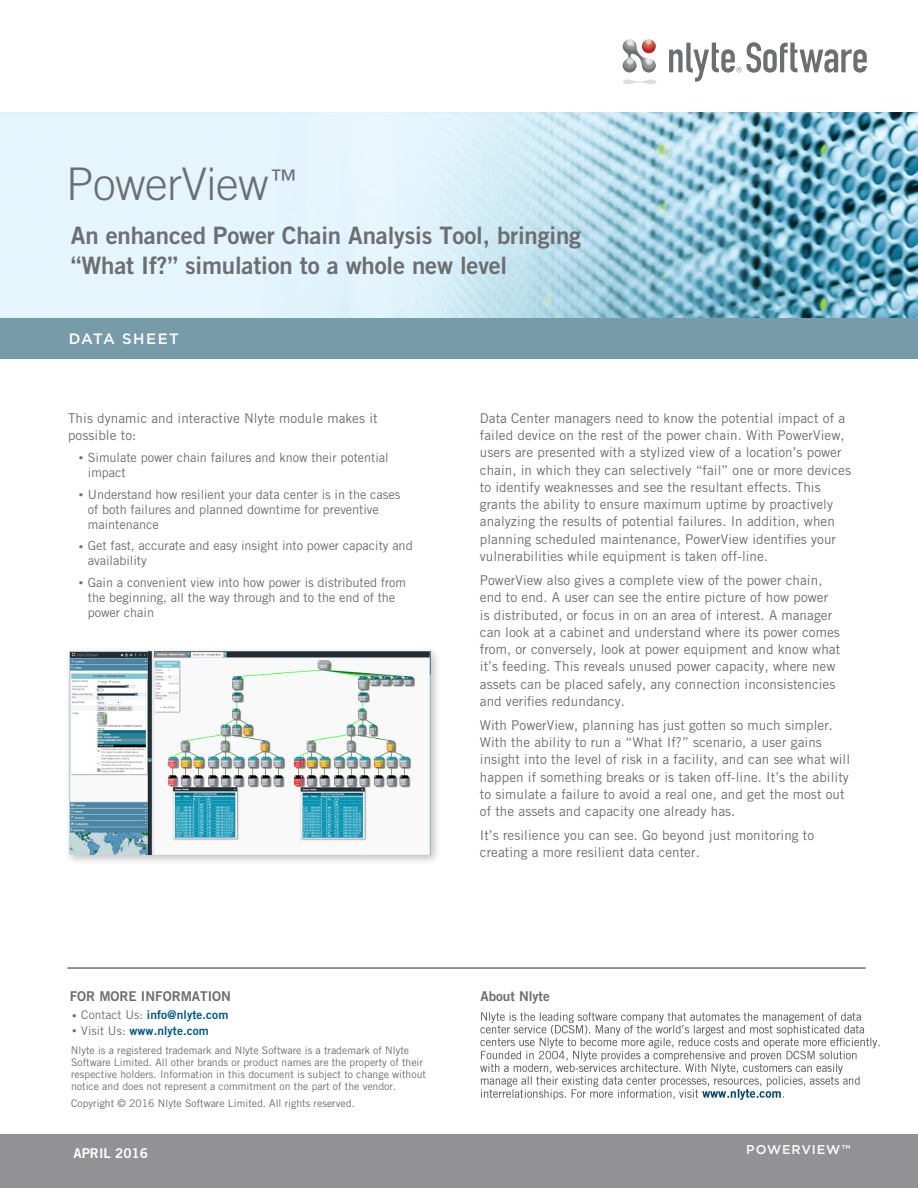
<style>
.page{position:relative;width:918px;height:1188px;background:#fff}
.page>*{position:absolute;margin:0;border:0;box-sizing:border-box;transform-origin:0 0}
.t1{font:300 45px "Trade Gothic";letter-spacing:-.005em;color:#6d6e71}
.t2{font:27px "Trade Gothic";color:#6d6e71}
.t3{font:24px/30px "Trade Gothic Bold Two";letter-spacing:-.005em;color:#6d6e71}
.t4{font:500 15px "Gotham";letter-spacing:.1em;color:#fff}
.t5{font:13.5px/17.2px "Trade Gothic";letter-spacing:.005em;color:#6d6e71}
.t6{font:13.5px "Trade Gothic Bold Two";color:#6d6e71}
.t7{font:13.5px "Trade Gothic Bold Two";color:#fff}
.t8{font:12.75px/15px "Trade Gothic";letter-spacing:-.005em;color:#6d6e71}
.t9{font:500 12.75px "Gotham";letter-spacing:.07em;color:#fff}
.t10{font:12px "Trade Gothic Bold Two";letter-spacing:.005em;color:#00598a}
.t11{font:10.5px/12px "Trade Gothic";color:#6d6e71}
.s1{font-size:9px}
.s2{font-family:"Trade Gothic";font-size:9px;color:#6d6e71}
.s3{font-family:"Trade Gothic";color:#6d6e71}
</style>
<div class="page">
<img style="left:0;top:112px;width:918px;height:206px">
<div style="left:0;top:318px;width:918px;height:40px;background:#779ba9"></div>
<div style="left:0;top:1134px;width:918px;height:54px;background:#929294"></div>
<svg style="left:623px;top:39px;width:33px;height:34px"></svg>
<svg style="left:623px;top:79px;width:33px;height:5px"></svg>
<svg style="left:669px;top:42px;width:198px;height:40px"></svg>
<img style="left:480px;top:1012px;width:400px;height:88px">
<hr style="left:68px;top:967px;width:798px;height:2px;background:#6d6e71">
<div style="left:64px;top:646px;width:378px;height:220px;background:#000;opacity:.25"></div>
<img style="left:69px;top:651px;width:362px;height:204px">
<h1 class="t1" style="left:66px;top:158px;width:204px">PowerView</h1>
<h2 class="t2" style="left:271px;top:163px;width:28px">™</h2>
<h3 class="t3" style="left:71px;top:220px;width:512px">An enhanced Power Chain Analysis Tool, bringing “What If?” simulation to a whole new level</h3>
<p class="t4" style="left:69px;top:329px;width:112px">DATA SHEET</p>
<p class="t5" style="left:68px;top:409px;width:311px">This dynamic and interactive Nlyte module makes it possible to:</p>
<p class="t8" style="left:88px;top:450px;width:302px;text-indent:-9px"><span class="s1">•</span> Simulate power chain failures and know their potential impact</p>
<p class="t8" style="left:88px;top:487px;width:314px;text-indent:-9px"><span class="s1">•</span> Understand how resilient your data center is in the cases of both failures and planned downtime for preventive maintenance</p>
<p class="t8" style="left:88px;top:538px;width:326px;text-indent:-9px"><span class="s1">•</span> Get fast, accurate and easy insight into power capacity and availability</p>
<p class="t8" style="left:88px;top:575px;width:320px;text-indent:-9px"><span class="s1">•</span> Gain a convenient view into how power is distributed from the beginning, all the way through and to the end of the power chain</p>
<p class="t5" style="left:480px;top:409px;width:373px">Data Center managers need to know the potential impact of a failed device on the rest of the power chain. With PowerView, users are presented with a stylized view of a location’s power chain, in which they can selectively “fail” one or more devices to identify weaknesses and see the resultant effects. This grants the ability to ensure maximum uptime by proactively analyzing the results of potential failures. In addition, when planning scheduled maintenance, PowerView identifies your vulnerabilities while equipment is taken off-line.</p>
<p class="t5" style="left:480px;top:571px;width:362px">PowerView also gives a complete view of the power chain, end to end. A user can see the entire picture of how power is distributed, or focus in on an area of interest. A manager can look at a cabinet and understand where its power comes from, or conversely, look at power equipment and know what it’s feeding. This reveals unused power capacity, where new assets can be placed safely, any connection inconsistencies and verifies redundancy.</p>
<p class="t5" style="left:480px;top:716px;width:372px">With PowerView, planning has just gotten so much simpler.<br>With the ability to run a “What If?” scenario, a user gains insight into the level of risk in a facility, and can see what will happen if something breaks or is taken off-line. It’s the ability to simulate a failure to avoid a real one, and get the most out of the assets and capacity one already has.</p>
<p class="t5" style="left:480px;top:826px;width:336px">It’s resilience you can see. Go beyond just monitoring to creating a more resilient data center.</p>
<p class="t6" style="left:70px;top:987px;width:163px">FOR MORE INFORMATION</p>
<p class="t6" style="left:480px;top:987px;width:71px">About Nlyte</p>
<p class="t10" style="left:72px;top:1008px;width:158px"><span class="s2">•</span> <span class="s3">Contact Us:</span> info@nlyte.com</p>
<p class="t10" style="left:72px;top:1023px;width:138px"><span class="s2">•</span> <span class="s3">Visit Us:</span> www.nlyte.com</p>
<p class="t11" style="left:71px;top:1044px;width:357px">Nlyte is a registered trademark and Nlyte Software is a trademark of Nlyte Software Limited. All other brands or product names are the property of their respective holders. Information in this document is subject to change without notice and does not represent a commitment on the part of the vendor.</p>
<p class="t11" style="left:71px;top:1097px;width:285px">Copyright © 2016 Nlyte Software Limited. All rights reserved.</p>
<p class="t7" style="left:74px;top:1145px;width:76px">APRIL 2016</p>
<p class="t9" style="left:746px;top:1141px;width:106px">POWERVIEW™</p>
</div>
